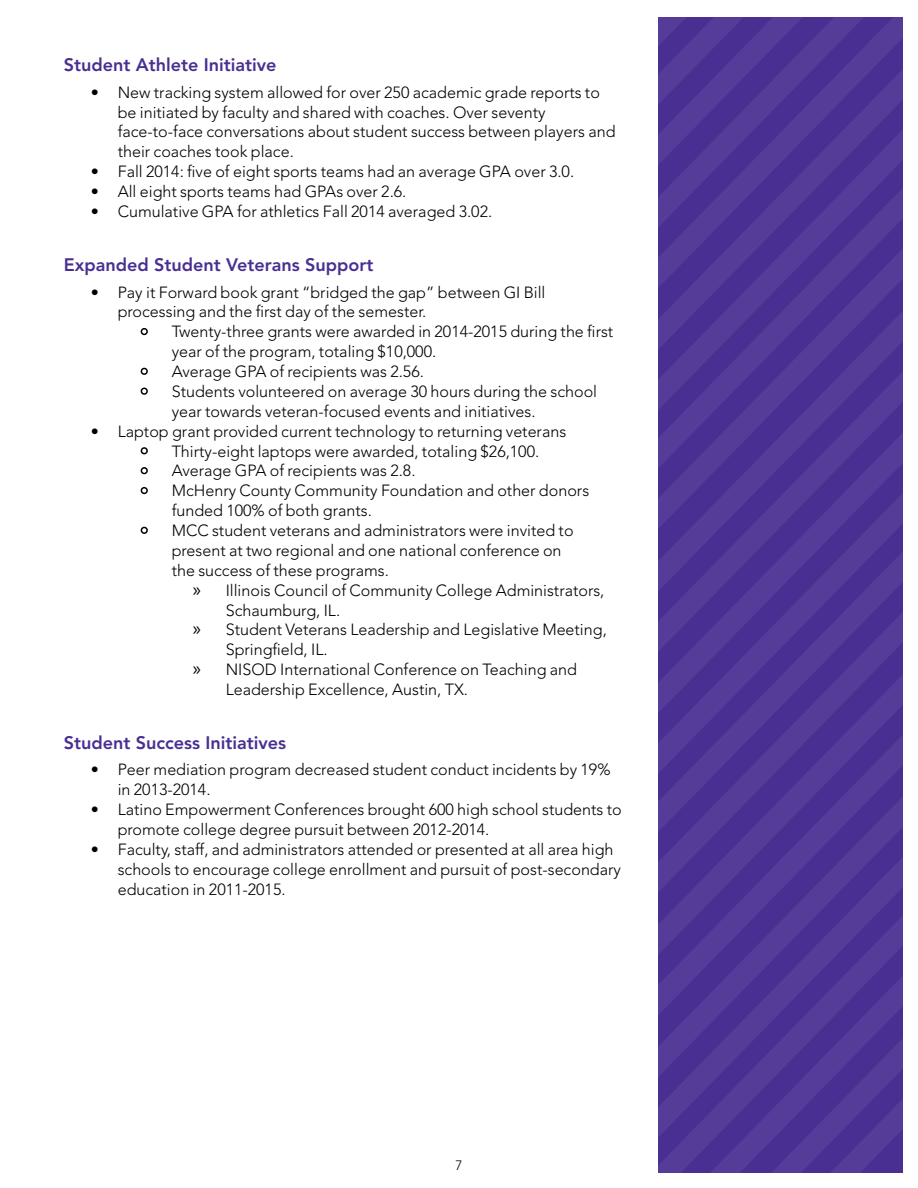
<style>
.page{position:relative;width:918px;height:1188px;background:#fff}
.page>*{position:absolute;margin:0;border:0;box-sizing:border-box;transform-origin:0 0}
.t1{font:800 18px "Avenir LT Std";color:#492f92}
.t2{font:300 16.2px/20px "Avenir LT Std";color:#000}
.t3{font:300 13.5px "Avenir LT Std";color:#000}
.s1{font-family:"Myriad Pro";font-weight:400;font-size:19.5px}
</style>
<div class="page">
<div style="left:141px;top:328px;width:7px;height:7px;border:2px solid #000;border-radius:50%"></div>
<div style="left:141px;top:368px;width:7px;height:7px;border:2px solid #000;border-radius:50%"></div>
<div style="left:141px;top:388px;width:7px;height:7px;border:2px solid #000;border-radius:50%"></div>
<div style="left:141px;top:447px;width:7px;height:7px;border:2px solid #000;border-radius:50%"></div>
<div style="left:141px;top:467px;width:7px;height:7px;border:2px solid #000;border-radius:50%"></div>
<div style="left:141px;top:487px;width:7px;height:7px;border:2px solid #000;border-radius:50%"></div>
<div style="left:141px;top:527px;width:7px;height:7px;border:2px solid #000;border-radius:50%"></div>
<svg style="left:659px;top:1149px;width:244px;height:24px;background:#4e3595"></svg>
<div style="left:659px;top:1120px;width:244px;height:29px;background:#4f3695"></div>
<svg style="left:659px;top:1090px;width:244px;height:30px;background:#4f3595"></svg>
<div style="left:659px;top:1061px;width:244px;height:29px;background:#503796"></div>
<svg style="left:659px;top:1033px;width:244px;height:28px;background:#4f3595"></svg>
<div style="left:659px;top:1004px;width:244px;height:29px;background:#4d3494"></div>
<svg style="left:659px;top:975px;width:244px;height:29px;background:#4f3595"></svg>
<svg style="left:659px;top:945px;width:244px;height:30px;background:#4e3595"></svg>
<svg style="left:659px;top:916px;width:244px;height:29px;background:#4f3595"></svg>
<svg style="left:659px;top:886px;width:244px;height:30px;background:#4e3595"></svg>
<svg style="left:659px;top:859px;width:244px;height:27px;background:#4f3595"></svg>
<svg style="left:659px;top:829px;width:244px;height:30px;background:#4e3595"></svg>
<div style="left:659px;top:798px;width:244px;height:31px;background:#503796"></div>
<svg style="left:659px;top:768px;width:244px;height:30px;background:#4e3595"></svg>
<svg style="left:659px;top:739px;width:244px;height:29px;background:#4f3595"></svg>
<svg style="left:659px;top:709px;width:244px;height:30px;background:#4e3595"></svg>
<svg style="left:659px;top:17px;width:244px;height:692px;background:#4f3595"></svg>
<div style="left:659px;top:17px;width:226px;height:665px;background:#4f3695"></div>
<div style="left:659px;top:17px;width:196px;height:635px;background:#503796"></div>
<p class="t1" style="left:64px;top:54px;width:214px">Student Athlete Initiative</p>
<p class="t2" style="left:118px;top:82px;width:499px;text-indent:-27px">• New tracking system allowed for over 250 academic grade reports to be initiated by faculty and shared with coaches. Over seventy face-to-face conversations about student success between players and their coaches took place.</p>
<p class="t2" style="left:91px;top:162px;width:485px">• Fall 2014: five of eight sports teams had an average GPA over 3.0.</p>
<p class="t2" style="left:91px;top:182px;width:317px">• All eight sports teams had GPAs over 2.6.</p>
<p class="t2" style="left:91px;top:201px;width:403px">• Cumulative GPA for athletics Fall 2014 averaged 3.02.</p>
<p class="t1" style="left:64px;top:254px;width:311px">Expanded Student Veterans Support</p>
<p class="t2" style="left:118px;top:282px;width:429px;text-indent:-27px">• Pay it Forward book grant “bridged the gap” between GI Bill processing and the first day of the semester.</p>
<p class="t2" style="left:172px;top:322px;width:443px">Twenty-three grants were awarded in 2014-2015 during the first year of the program, totaling $10,000.<br>Average GPA of recipients was 2.56.<br>Students volunteered on average 30 hours during the school year towards veteran-focused events and initiatives.</p>
<p class="t2" style="left:172px;top:421px;width:419px;text-indent:-81px">• Laptop grant provided current technology to returning veterans Thirty-eight laptops were awarded, totaling $26,100.<br>Average GPA of recipients was 2.8.<br>McHenry County Community Foundation and other donors funded 100% of both grants.<br>MCC student veterans and administrators were invited to present at two regional and one national conference on<br>the success of these programs.</p>
<p class="t2" style="left:193px;top:580px;width:413px"><span class="s1">»</span> Illinois Council of Community College Administrators,</p>
<p class="t2" style="left:226px;top:600px;width:116px">Schaumburg, IL.</p>
<p class="t2" style="left:193px;top:620px;width:416px"><span class="s1">»</span> Student Veterans Leadership and Legislative Meeting,</p>
<p class="t2" style="left:226px;top:640px;width:103px">Springfield, IL.</p>
<p class="t2" style="left:193px;top:660px;width:386px"><span class="s1">»</span> NISOD International Conference on Teaching and</p>
<p class="t2" style="left:226px;top:680px;width:244px">Leadership Excellence, Austin, TX.</p>
<p class="t1" style="left:64px;top:732px;width:224px">Student Success Initiatives</p>
<p class="t2" style="left:118px;top:760px;width:494px;text-indent:-27px">• Peer mediation program decreased student conduct incidents by 19% in 2013-2014.</p>
<p class="t2" style="left:118px;top:800px;width:506px;text-indent:-27px">• Latino Empowerment Conferences brought 600 high school students to promote college degree pursuit between 2012-2014.</p>
<p class="t2" style="left:118px;top:839px;width:505px;text-indent:-27px">• Faculty, staff, and administrators attended or presented at all area high schools to encourage college enrollment and pursuit of post-secondary education in 2011-2015.</p>
<p class="t3" style="left:455px;top:1157px;width:9px">7</p>
</div>
